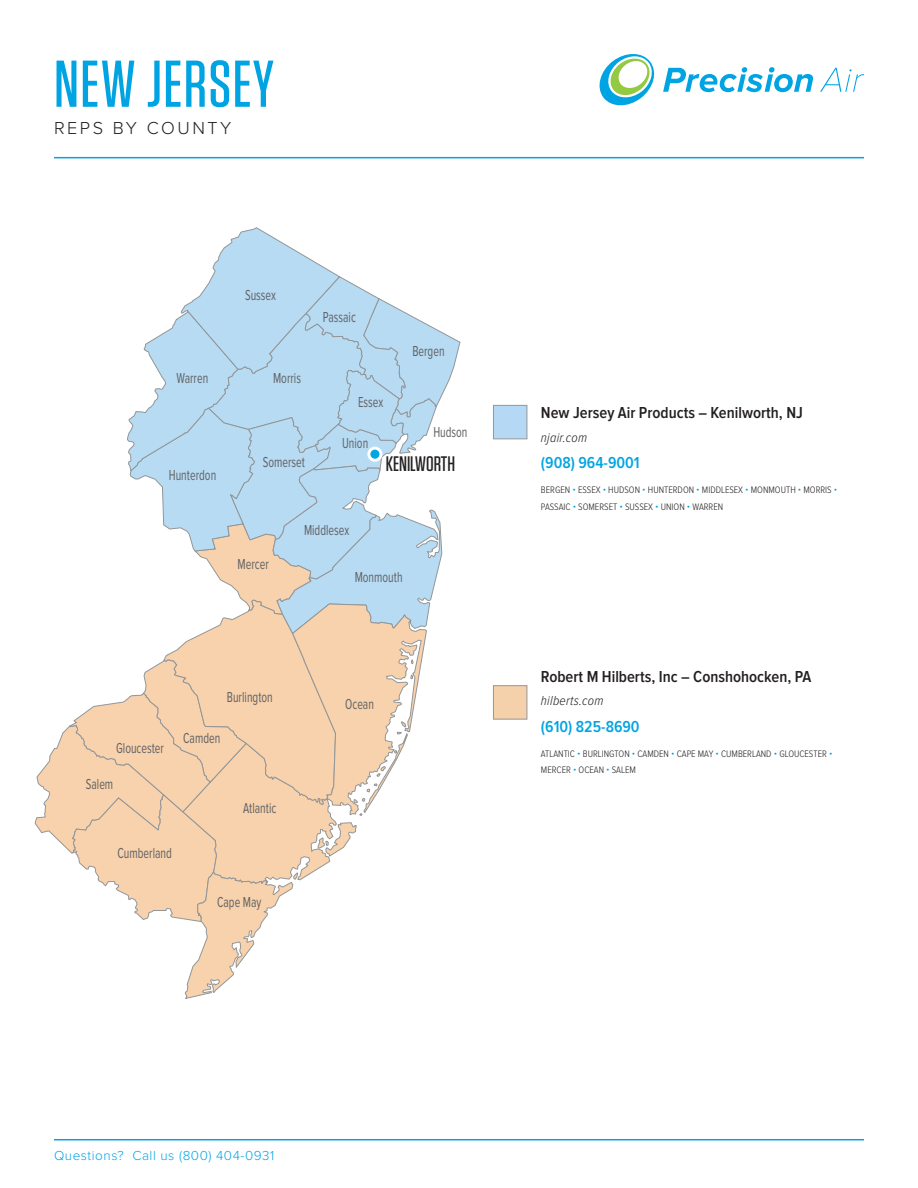
<style>
.page{position:relative;width:918px;height:1188px;background:#fff}
.page>*{position:absolute;margin:0;border:0;box-sizing:border-box;transform-origin:0 0}
.t1{font:500 66px "Tungsten";letter-spacing:.02em;color:#00a4e3}
.t2{font:500 21px "Tungsten";color:#231f20}
.t3{font:300 18px "Proxima Nova";letter-spacing:.14em;color:#231f20}
.Rep_Name{font:600 16.5px "Proxima Nova Cond";color:#231f20}
.Phone{font:600 16.5px "Proxima Nova Cond";color:#00a4e3}
.t4{font:15px "Proxima Nova Cond";color:#636366;scale:.8 1}
.t5{font:300 13.5px "Proxima Nova";letter-spacing:.04em;color:#00a4e3}
.website{font:italic 300 13.5px "Proxima Nova Cond";letter-spacing:.02em;color:#231f20}
.Counties{font:300 9.75px/16.5px "Proxima Nova Cond";color:#231f20}
.s1{color:#00a4e3}
</style>
<div class="page">
<hr style="left:54px;top:157px;width:810px;height:1px;background:#00a4e3">
<hr style="left:54px;top:1139px;width:810px;height:1px;background:#00a4e3">
<svg style="left:820px;top:68px;width:44px;height:24px"></svg>
<svg style="left:599px;top:54px;width:214px;height:52px"></svg>
<div style="left:493px;top:405px;width:34px;height:34px;background:#b5d9f5;border:1px solid #949699"></div>
<div style="left:493px;top:685px;width:34px;height:35px;background:#f5d1ab;border:1px solid #949699"></div>
<svg style="left:34px;top:227px;width:427px;height:772px"></svg>
<div style="left:369px;top:448px;width:12px;height:12px;background:#00a5e3;border-radius:50%"></div>
<div style="left:367px;top:447px;width:15px;height:15px;border:3px solid #fff;border-radius:50%"></div>
<p class="t1" style="left:54px;top:50px;width:221px">NEW JERSEY</p>
<p class="t3" style="left:54px;top:118px;width:179px">REPS BY COUNTY</p>
<p class="t4" style="left:245px;top:289px;width:40px">Sussex</p>
<p class="t4" style="left:176px;top:371px;width:41px">Warren</p>
<p class="t4" style="left:273px;top:371px;width:37px">Morris</p>
<p class="t4" style="left:169px;top:468px;width:61px">Hunterdon</p>
<p class="t4" style="left:263px;top:455px;width:54px">Somerset</p>
<p class="t4" style="left:323px;top:310px;width:43px">Passaic</p>
<p class="t4" style="left:358px;top:395px;width:33px">Essex</p>
<p class="t4" style="left:342px;top:436px;width:34px">Union</p>
<p class="t4" style="left:412px;top:344px;width:42px">Bergen</p>
<p class="t4" style="left:433px;top:425px;width:44px">Hudson</p>
<p class="t2" style="left:386px;top:452px;width:71px">KENILWORTH</p>
<p class="t4" style="left:238px;top:557px;width:41px">Mercer</p>
<p class="t4" style="left:304px;top:523px;width:58px">Middlesex</p>
<p class="t4" style="left:355px;top:570px;width:61px">Monmouth</p>
<p class="t4" style="left:116px;top:741px;width:61px">Gloucester</p>
<p class="t4" style="left:86px;top:777px;width:36px">Salem</p>
<p class="t4" style="left:227px;top:690px;width:59px">Burlington</p>
<p class="t4" style="left:183px;top:732px;width:48px">Camden</p>
<p class="t4" style="left:243px;top:801px;width:43px">Atlantic</p>
<p class="t4" style="left:118px;top:846px;width:70px">Cumberland</p>
<p class="t4" style="left:217px;top:895px;width:57px">Cape May</p>
<p class="t4" style="left:345px;top:697px;width:37px">Ocean</p>
<p class="Rep_Name" style="left:541px;top:405px;width:263px">New Jersey Air Products – Kenilworth, NJ</p>
<p class="website" style="left:541px;top:431px;width:48px">njair.com</p>
<p class="Phone" style="left:541px;top:455px;width:100px">(908) 964-9001</p>
<p class="Counties" style="left:541px;top:482px;width:298px">BERGEN <span class="s1">•</span> ESSEX <span class="s1">•</span> HUDSON <span class="s1">•</span> HUNTERDON <span class="s1">•</span> MIDDLESEX <span class="s1">•</span> MONMOUTH <span class="s1">•</span> MORRIS <span class="s1">•<br></span>PASSAIC <span class="s1">•</span> SOMERSET <span class="s1">•</span> SUSSEX <span class="s1">•</span> UNION <span class="s1">•</span> WARREN</p>
<p class="Rep_Name" style="left:541px;top:669px;width:272px">Robert M Hilberts, Inc – Conshohocken, PA</p>
<p class="website" style="left:541px;top:695px;width:64px">hilberts.com</p>
<p class="Phone" style="left:541px;top:719px;width:100px">(610) 825-8690</p>
<p class="Counties" style="left:541px;top:746px;width:293px">ATLANTIC <span class="s1">•</span> BURLINGTON <span class="s1">•</span> CAMDEN <span class="s1">•</span> CAPE MAY <span class="s1">•</span> CUMBERLAND <span class="s1">•</span> GLOUCESTER <span class="s1">•<br></span>MERCER <span class="s1">•</span> OCEAN <span class="s1">•</span> SALEM</p>
<h3 class="t5" style="left:54px;top:1147px;width:222px">Questions? Call us (800) 404-0931</h3>
</div>
